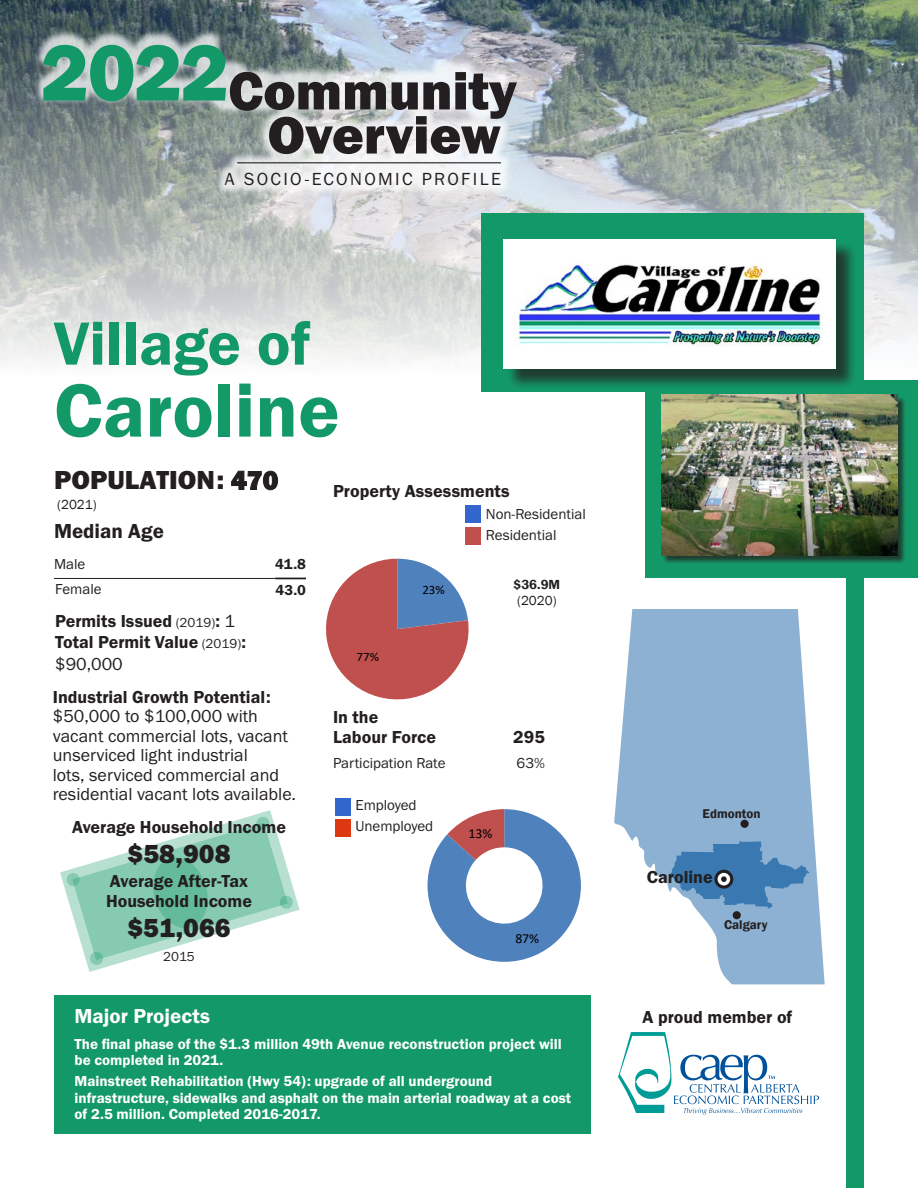
<style>
.page{position:relative;width:918px;height:1188px;background:#fff}
.page>*{position:absolute;margin:0;border:0;box-sizing:border-box;transform-origin:0 0}
.t1{font:78px "Franklin Gothic URW Dem";color:#139967}
.t2{font:63px "Franklin Gothic URW Dem";color:#139967}
.t3{font:54.45px "Franklin Gothic URW Hea";color:#231f20}
.t4{font:27px "Franklin Gothic URW Hea";color:#231f20}
.t5{font:21px "Franklin Gothic URW Dem";color:#fff}
.t6{font:21px "Franklin Gothic URW Dem";color:#231f20}
.t7{font:18.15px "Franklin Gothic URW Boo";letter-spacing:.13em;color:#231f20}
.t8{font:18px/19.5px "Franklin Gothic URW Dem";color:#231f20}
.t9{font:18px/19.5px "Franklin Gothic URW Boo";color:#231f20}
.t10{font:15px/16.5px "Franklin Gothic URW Dem";color:#fff}
.t11{font:15px "Franklin Gothic URW Boo";color:#231f20}
.t12{font:15px "Franklin Gothic URW Dem";color:#231f20}
.t13{font:13.8px "Calibri";color:#000}
.t14{font:13.5px "Franklin Gothic";color:#221e1f}
.t15{font:13.5px "Franklin Gothic Demi";color:#221e1f}
.t16{font:13.5px "Franklin Gothic URW Boo";color:#231f20}
.t17{font:600 13.05px "Franklin Gothic";color:#231f20}
.t18{font:12.9px "Calibri";color:#000}
.s1{font-family:"Franklin Gothic Demi"}
.s2{font-family:"Franklin Gothic";font-weight:800}
.s3{font-family:"Franklin Gothic URW Boo";font-size:13.5px}
.s4{font-family:"Franklin Gothic URW Boo"}
.s5{font-family:"Franklin Gothic URW Dem"}
</style>
<div class="page">
<div style="left:54px;top:995px;width:536px;height:139px;background:#139967"></div>
<img style="left:1px;top:0;width:917px;height:362px">
<div style="left:846px;top:463px;width:18px;height:725px;background:#139967"></div>
<div style="left:645px;top:380px;width:273px;height:198px;background:#139967"></div>
<div style="left:663px;top:396px;width:244px;height:168px;background:#231f20;opacity:.75"></div>
<img style="left:661px;top:395px;width:236px;height:160px">
<svg style="left:614px;top:609px;width:211px;height:375px;fill:#8db1d2"></svg>
<div style="left:733px;top:911px;width:8px;height:8px;background:#231f20;border-radius:50%"></div>
<div style="left:740px;top:820px;width:9px;height:8px;background:#231f20;border-radius:50%"></div>
<svg style="left:670px;top:841px;width:139px;height:68px;background:#6192be"></svg>
<svg style="left:427px;top:809px;width:154px;height:153px"></svg>
<div style="left:336px;top:798px;width:15px;height:17px;background:#36c"></div>
<div style="left:336px;top:819px;width:15px;height:17px;background:#dc3912"></div>
<svg style="left:618px;top:1032px;width:201px;height:83px"></svg>
<div style="left:465px;top:505px;width:15px;height:18px;background:#36c"></div>
<div style="left:465px;top:528px;width:15px;height:17px;background:#c0504d"></div>
<svg style="left:60px;top:810px;width:240px;height:162px"></svg>
<div style="left:33px;top:29px;width:480px;height:167px;background:#fff;opacity:.75"></div>
<hr style="left:237px;top:162px;width:264px;height:1px;background:#231f20">
<div style="left:481px;top:214px;width:383px;height:178px;background:#139967"></div>
<div style="left:506px;top:242px;width:351px;height:147px;background:#231f20;opacity:.75"></div>
<div style="left:503px;top:239px;width:333px;height:130px;background:#fff"></div>
<img style="left:517px;top:264px;width:306px;height:82px">
<hr style="left:54px;top:578px;width:221px;height:1px;background:#231f20">
<hr style="left:275px;top:578px;width:31px;height:1px;background:#231f20">
<svg style="left:326px;top:558px;width:143px;height:142px"></svg>
<p class="t3" style="left:42px;top:56px;width:476px"><sup>2022</sup><span class="s1">C</span>ommunity</p>
<p class="t3" style="left:268px;top:100px;width:235px">Overview</p>
<p class="t7" style="left:225px;top:168px;width:278px">A SOCIO-ECONOMIC PROFILE</p>
<p class="t2" style="left:54px;top:305px;width:258px">Village of</p>
<p class="t1" style="left:54px;top:363px;width:287px">Caroline</p>
<p class="t4" style="left:54px;top:463px;width:226px">POPULATION: <span class="s2">470</span></p>
<p class="t6" style="left:54px;top:518px;width:111px">Median Age</p>
<p class="t11" style="left:54px;top:555px;width:33px">Male</p>
<p class="t12" style="left:275px;top:555px;width:32px">41.8</p>
<p class="t11" style="left:55px;top:580px;width:48px">Female</p>
<p class="t12" style="left:276px;top:581px;width:32px">43.0</p>
<p class="t8" style="left:55px;top:610px;width:192px;line-height:21.1px">Permits Issued <span class="s3">(2019)</span>: <span class="s4">1<br></span>Total Permit Value <span class="s3">(2019)</span>: <span class="s4">$90,000</span></p>
<p class="t8" style="left:333px;top:481px;width:178px">Property Assessments</p>
<p class="t11" style="left:486px;top:505px;width:102px">Non-Residential</p>
<p class="t11" style="left:486px;top:526px;width:72px">Residential</p>
<p class="t14" style="left:57px;top:496px;width:41px">(2021)</p>
<p class="t15" style="left:514px;top:576px;width:48px">$36.9M</p>
<p class="t14" style="left:517px;top:593px;width:41px">(2020)</p>
<p class="t18" style="left:422px;top:581px;width:24px">23%</p>
<p class="t18" style="left:357px;top:648px;width:24px">77%</p>
<p class="t9" style="left:53px;top:687px;width:245px"><span class="s5">Industrial Growth Potential: </span>$50,000 to $100,000 with vacant commercial lots, vacant unserviced light industrial<br>lots, serviced commercial and residential vacant lots available.</p>
<p class="t8" style="left:72px;top:817px;width:215px">Average Household Income</p>
<p class="t4" style="left:128px;top:837px;width:105px">$58,908</p>
<p class="t8" style="left:106px;top:871px;width:147px">Average After-Tax<br>Household Income</p>
<p class="t4" style="left:127px;top:910px;width:105px">$51,066</p>
<p class="t16" style="left:163px;top:948px;width:33px">2015</p>
<p class="t8" style="left:333px;top:707px;width:105px">In the<br>Labour Force</p>
<p class="t8" style="left:513px;top:727px;width:33px">295</p>
<p class="t11" style="left:333px;top:754px;width:114px">Participation Rate</p>
<p class="t11" style="left:517px;top:754px;width:30px">63%</p>
<p class="t11" style="left:356px;top:796px;width:63px">Employed</p>
<p class="t11" style="left:356px;top:817px;width:79px">Unemployed</p>
<p class="t13" style="left:469px;top:824px;width:25px">13%</p>
<p class="t13" style="left:515px;top:929px;width:25px">87%</p>
<p class="t5" style="left:75px;top:1003px;width:137px">Major Projects</p>
<p class="t10" style="left:75px;top:1035px;width:489px">The final phase of the $1.3 million 49th Avenue reconstruction project will be completed in 2021.</p>
<p class="t10" style="left:75px;top:1073px;width:498px">Mainstreet Rehabilitation (Hwy 54): upgrade of all underground infrastructure, sidewalks and asphalt on the main arterial roadway at a cost of 2.5 million. Completed 2016-2017.</p>
<p class="t17" style="left:703px;top:805px;width:59px">Edmonton</p>
<p class="t13" style="left:647px;top:863px;width:58px">Employed</p>
<p class="t8" style="left:647px;top:867px;width:67px">Caroline</p>
<p class="t17" style="left:724px;top:916px;width:45px">Calgary</p>
<p class="t8" style="left:643px;top:1007px;width:151px">A proud member of</p>
</div>
